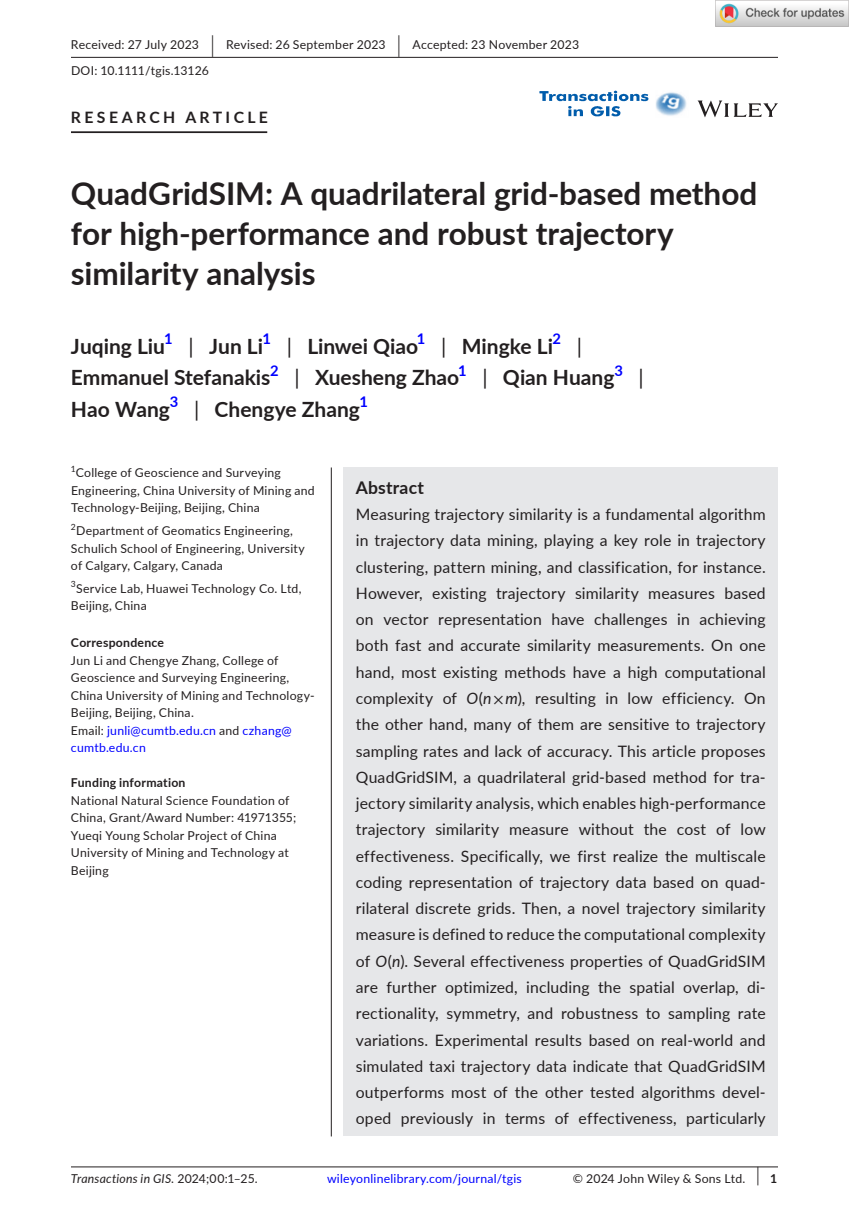
<style>
.page{position:relative;width:849px;height:1221px;background:#fff}
.page>*{position:absolute;margin:0;border:0;box-sizing:border-box;transform-origin:0 0}
.t1{font:700 31.5px/40.2px "Lato";color:#231f20}
.t2{font:700 21px/31.5px "Lato";color:#231f20}
.t3{font:700 17.5px "Lato";letter-spacing:.015em;color:#231f20}
.t4{font:15.75px/26.2px "Lato";letter-spacing:.01em;color:#231f20;text-align:justify}
.t5{font:700 15.75px "Lato";letter-spacing:.21em;color:#231f20}
.t6{font:12.25px/17.5px "Lato";letter-spacing:.02em;color:#231f20}
.t7{font:12.25px "Lato";letter-spacing:.02em;color:#00f}
.t8{font:700 12.25px "Lato";letter-spacing:.02em;color:#231f20}
.t9{font:italic 12.25px "Lato";letter-spacing:.015em;color:#231f20}
.s1{font-size:22.93px}
.s2{font-weight:400}
.s3{color:#00f}
.s4{font-style:italic}
.s5{font-family:"STIX"}
.s6{font-style:normal}
.s7{font-size:19.6px}
.s8{font-weight:700}
</style>
<div class="page">
<hr style="left:71px;top:1166px;width:706px;height:1px;background:#231f20">
<svg style="left:697px;top:100px;width:80px;height:17px"></svg>
<img style="left:655px;top:92px;width:32px;height:24px">
<img style="left:539px;top:91px;width:109px;height:26px">
<hr style="left:71px;top:131px;width:196px;height:2px;background:#231f20">
<hr style="left:71px;top:57px;width:706px;height:1px;background:#231f20">
<div style="left:343px;top:467px;width:434px;height:669px;background:#e6e7e9"></div>
<hr style="left:331px;top:467px;width:1px;height:669px;background:#231f20">
<img style="left:715px;top:0;width:133px;height:26px">
<p class="t6" style="left:71px;top:31px;width:509px;line-height:26.2px">Received: 27 July 2023 <span class="s1">|</span> Revised: 26 September 2023 <span class="s1">|</span> Accepted: 23 November 2023<br>DOI: 10.1111/tgis.13126</p>
<p class="t5" style="left:71px;top:105px;width:198px">RESEARCH ARTICLE</p>
<h1 class="t1" style="left:71px;top:172px;width:687px">QuadGridSIM: A quadrilateral grid-based method for high-performance and robust trajectory similarity analysis</h1>
<h2 class="t2" style="left:71px;top:329px;width:574px">Juqing Liu<sup>1</sup> <span class="s2">|</span> Jun Li<sup>1</sup> <span class="s2">|</span> Linwei Qiao<sup>1</sup> <span class="s2">|</span> Mingke Li<sup>2</sup> <span class="s2">|<br></span>Emmanuel Stefanakis<sup>2</sup> <span class="s2">|</span> Xuesheng Zhao<sup>1</sup> <span class="s2">|</span> Qian Huang<sup>3</sup> <span class="s2">|<br></span>Hao Wang<sup>3</sup> <span class="s2">|</span> Chengye Zhang<sup>1</sup></h2>
<p class="t6" style="left:71px;top:463px;width:245px"><sup>1</sup>College of Geoscience and Surveying<br>Engineering, China University of Mining and<br>Technology-Beijing, Beijing, China</p>
<p class="t6" style="left:71px;top:521px;width:235px"><sup>2</sup>Department of Geomatics Engineering,<br>Schulich School of Engineering, University of Calgary, Calgary, Canada</p>
<p class="t6" style="left:71px;top:579px;width:232px"><sup>3</sup>Service Lab, Huawei Technology Co. Ltd,<br>Beijing, China</p>
<p class="t8" style="left:71px;top:633px;width:95px">Correspondence</p>
<p class="t6" style="left:71px;top:651px;width:245px">Jun Li and Chengye Zhang, College of Geoscience and Surveying Engineering, China University of Mining and Technology-Beijing, Beijing, China.<br>Email: <span class="s3">junli@cumtb.edu.cn</span> and <span class="s3">czhang@ cumtb.edu.cn</span></p>
<p class="t8" style="left:71px;top:773px;width:116px">Funding information</p>
<p class="t6" style="left:71px;top:791px;width:227px">National Natural Science Foundation of<br>China, Grant/Award Number: 41971355;<br>Yueqi Young Scholar Project of China<br>University of Mining and Technology at<br>Beijing</p>
<p class="t3" style="left:356px;top:474px;width:70px">Abstract</p>
<p class="t4" style="left:356px;top:500px;width:411px">Measuring trajectory similarity is a fundamental algorithm in trajectory data mining, playing a key role in trajectory clustering, pattern mining, and classification, for instance.<br>However, existing trajectory similarity measures based on vector representation have challenges in achieving both fast and accurate similarity measurements. On one hand, most existing methods have a high computational complexity of <span class="s4">O</span>(<span class="s4">n</span><span class="s5">×</span><span class="s4">m</span>), resulting in low efficiency. On the other hand, many of them are sensitive to trajectory sampling rates and lack of accuracy. This article proposes QuadGridSIM, a quadrilateral grid-based method for tra&shy;jectory similarity analysis, which enables high-performance trajectory similarity measure without the cost of low effectiveness. Specifically, we first realize the multiscale coding representation of trajectory data based on quad&shy;rilateral discrete grids. Then, a novel trajectory similarity measure is defined to reduce the computational complexity of <span class="s4">O</span>(<span class="s4">n</span>). Several effectiveness properties of QuadGridSIM are further optimized, including the spatial overlap, di&shy;rectionality, symmetry, and robustness to sampling rate variations. Experimental results based on real-world and simulated taxi trajectory data indicate that QuadGridSIM outperforms most of the other tested algorithms devel&shy;oped previously in terms of effectiveness, particularly</p>
<p class="t9" style="left:71px;top:1169px;width:188px">Transactions in GIS. <span class="s6">2024;00:1–25.</span></p>
<p class="t7" style="left:327px;top:1169px;width:196px">wileyonlinelibrary.com/journal/tgis</p>
<p class="t6" style="left:572px;top:1169px;width:206px">© 2024 John Wiley &amp; Sons Ltd. <span class="s7">|</span> <span class="s8">1</span></p>
</div>
